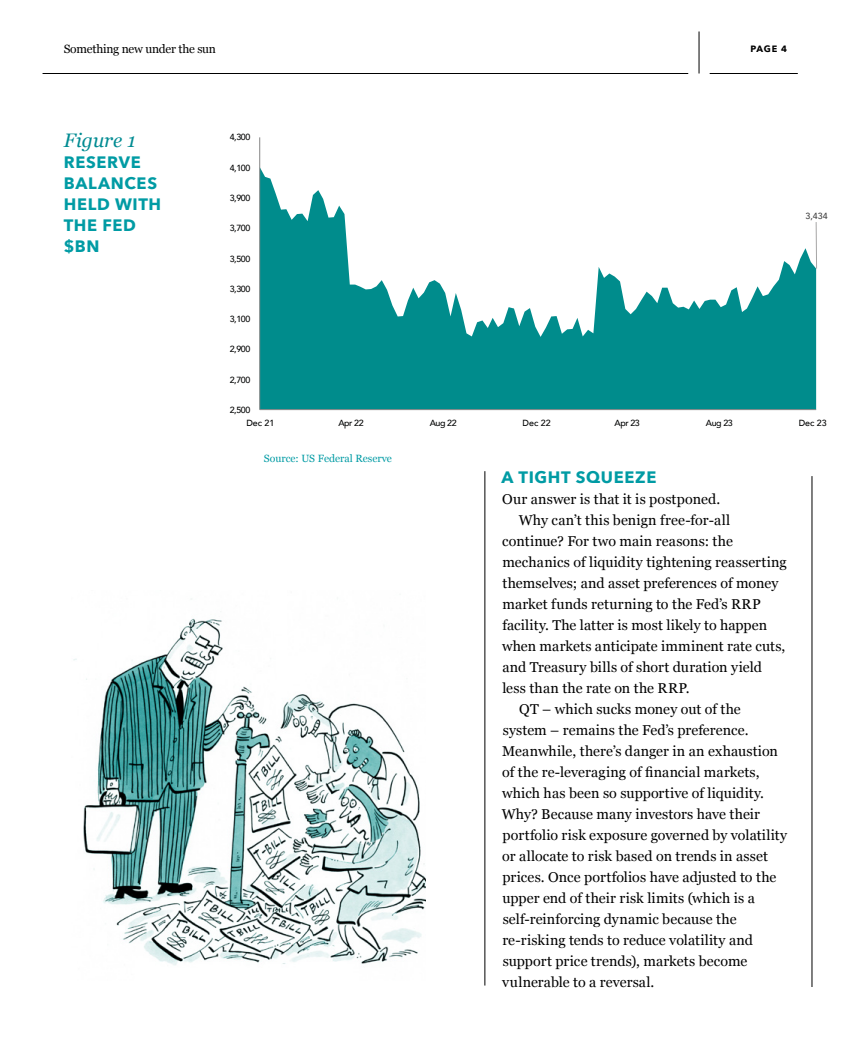
<style>
.page{position:relative;width:851px;height:1063px;background:#fff}
.page>*{position:absolute;margin:0;border:0;box-sizing:border-box;transform-origin:0 0}
.t1{font:italic 19.5px "Georgia";color:#008b92}
.t2{font:700 16.5px/21px "Avenir Next";letter-spacing:.04em;color:#009ba4}
.t3{font:14.25px "Georgia";letter-spacing:.01em;color:#000}
.t4{font:12px "Georgia";letter-spacing:-.02em;color:#000}
.t5{font:10.5px "Georgia";color:#009ba4}
.t6{font:700 9.15px "Avenir Next";color:#000}
.t7{font:500 8.85px "Avenir";letter-spacing:-.04em;color:#010202}
.t8{font:500 8.85px "Avenir";color:#404040}
</style>
<div class="page">
<img style="left:73px;top:598px;width:352px;height:368px">
<hr style="left:811px;top:476px;width:1px;height:511px;background:#000">
<hr style="left:484px;top:471px;width:1px;height:515px;background:#000">
<svg style="left:260px;top:167px;width:556px;height:242px;fill:#008c8c"></svg>
<hr style="left:259px;top:137px;width:1px;height:273px;background:#868686">
<hr style="left:260px;top:409px;width:556px;height:1px;background:#868686">
<hr style="left:815px;top:222px;width:1px;height:47px;background:#a6a5a5">
<hr style="left:698px;top:31px;width:1px;height:42px;background:#000">
<hr style="left:43px;top:73px;width:645px;height:1px;background:#000">
<hr style="left:709px;top:73px;width:88px;height:1px;background:#000">
<p class="t4" style="left:64px;top:40px;width:154px">Something new under the sun</p>
<p class="t6" style="left:750px;top:41px;width:38px">PAGE 4</p>
<h1 class="t1" style="left:64px;top:126px;width:74px">Figure 1</h1>
<p class="t2" style="left:64px;top:151px;width:99px">RESERVE<br>BALANCES<br>HELD WITH<br>THE FED $BN</p>
<p class="t7" style="left:230px;top:130px;width:22px">4,300</p>
<p class="t7" style="left:230px;top:160px;width:22px">4,100</p>
<p class="t7" style="left:230px;top:190px;width:22px">3,900</p>
<p class="t7" style="left:230px;top:221px;width:22px">3,700</p>
<p class="t7" style="left:230px;top:251px;width:22px">3,500</p>
<p class="t7" style="left:230px;top:281px;width:22px">3,300</p>
<p class="t7" style="left:230px;top:311px;width:22px">3,100</p>
<p class="t7" style="left:230px;top:341px;width:22px">2,900</p>
<p class="t7" style="left:230px;top:372px;width:22px">2,700</p>
<p class="t7" style="left:230px;top:402px;width:22px">2,500</p>
<p class="t8" style="left:805px;top:208px;width:24px">3,434</p>
<p class="t7" style="left:246px;top:415px;width:30px">Dec 21</p>
<p class="t7" style="left:338px;top:415px;width:27px">Apr 22</p>
<p class="t7" style="left:429px;top:415px;width:28px">Aug 22</p>
<p class="t7" style="left:522px;top:415px;width:30px">Dec 22</p>
<p class="t7" style="left:614px;top:415px;width:27px">Apr 23</p>
<p class="t7" style="left:705px;top:415px;width:28px">Aug 23</p>
<p class="t7" style="left:798px;top:415px;width:30px">Dec 23</p>
<p class="t5" style="left:264px;top:451px;width:130px">Source: US Federal Reserve</p>
<p class="t2" style="left:501px;top:466px;width:156px">A TIGHT SQUEEZE</p>
<p class="t3" style="left:502px;top:489px;width:219px">Our answer is that it is postponed.</p>
<p class="t3" style="left:518px;top:510px;width:213px">Why can’t this benign free-for-all</p>
<p class="t3" style="left:502px;top:531px;width:232px">continue? For two main reasons: the</p>
<p class="t3" style="left:502px;top:552px;width:286px">mechanics of liquidity tightening reasserting</p>
<p class="t3" style="left:502px;top:573px;width:277px">themselves; and asset preferences of money</p>
<p class="t3" style="left:502px;top:594px;width:260px">market funds returning to the Fed’s RRP</p>
<p class="t3" style="left:502px;top:615px;width:266px">facility. The latter is most likely to happen</p>
<p class="t3" style="left:502px;top:636px;width:285px">when markets anticipate imminent rate cuts,</p>
<p class="t3" style="left:502px;top:657px;width:261px">and Treasury bills of short duration yield</p>
<p class="t3" style="left:502px;top:678px;width:189px">less than the rate on the RRP.</p>
<p class="t3" style="left:519px;top:699px;width:223px">QT – which sucks money out of the</p>
<p class="t3" style="left:502px;top:720px;width:247px">system – remains the Fed’s preference.</p>
<p class="t3" style="left:502px;top:741px;width:277px">Meanwhile, there’s danger in an exhaustion</p>
<p class="t3" style="left:502px;top:762px;width:259px">of the re-leveraging of financial markets,</p>
<p class="t3" style="left:502px;top:783px;width:263px">which has been so supportive of liquidity.</p>
<p class="t3" style="left:501px;top:804px;width:260px">Why? Because many investors have their</p>
<p class="t3" style="left:502px;top:825px;width:286px">portfolio risk exposure governed by volatility</p>
<p class="t3" style="left:502px;top:846px;width:267px">or allocate to risk based on trends in asset</p>
<p class="t3" style="left:502px;top:867px;width:275px">prices. Once portfolios have adjusted to the</p>
<p class="t3" style="left:502px;top:888px;width:254px">upper end of their risk limits (which is a</p>
<p class="t3" style="left:502px;top:909px;width:235px">self-reinforcing dynamic because the</p>
<p class="t3" style="left:502px;top:930px;width:252px">re-risking tends to reduce volatility and</p>
<p class="t3" style="left:502px;top:951px;width:246px">support price trends), markets become</p>
<p class="t3" style="left:502px;top:972px;width:154px">vulnerable to a reversal.</p>
</div>
